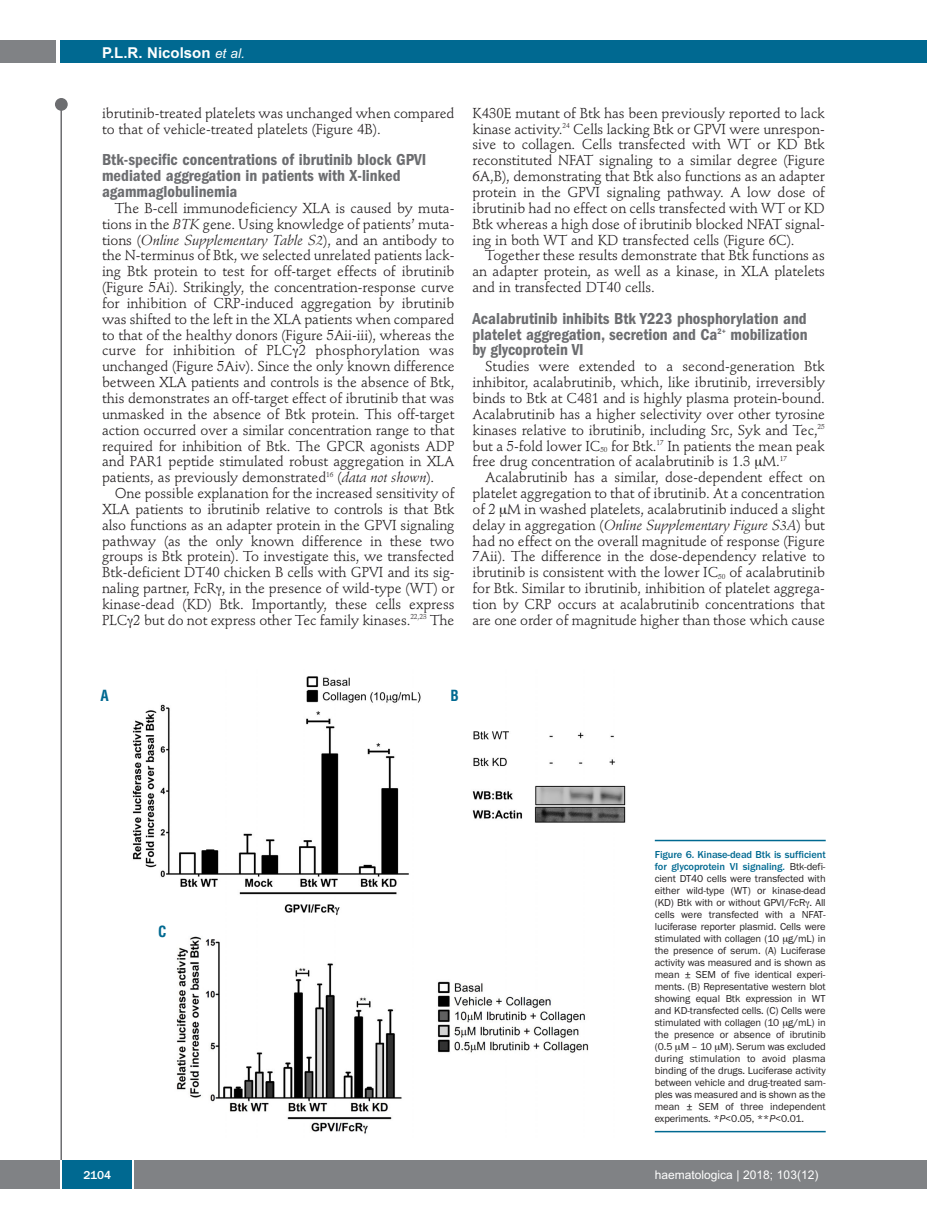
<style>
.page{position:relative;width:927px;height:1225px;background:#fff}
.page>*{position:absolute;margin:0;border:0;box-sizing:border-box;transform-origin:0 0}
.t1{font:600 condensed 16.5px/15.9px "Franklin Gothic";color:#6c6d70}
.t2{font:700 15px "Arial";color:#fff}
.t3{font:700 condensed 15px "Helvetica";color:#006991}
.t4{font:14.25px/15.9px "Stempel Schneidler";letter-spacing:-.005em;color:#231f20;text-align:justify}
.t5{font:12px "Arial";color:#fff}
.t6{font:500 12px "Franklin Gothic";color:#fff}
.t7{font:10.5px/12px "Franklin Gothic";letter-spacing:-.005em;color:#231f20;text-align:justify}
.s1{font-weight:400;font-style:italic;font-size:13.5px}
.s2{font-style:italic}
.s3{font-weight:500;color:#006991}
</style>
<div class="page">
<div style="left:911px;top:40px;width:16px;height:22px;background:#006991"></div>
<div style="left:910px;top:1160px;width:17px;height:28px;background:#808285"></div>
<div style="left:55px;top:98px;width:13px;height:13px;background:#6c6d70;border-radius:50%"></div>
<hr style="left:60px;top:101px;width:2px;height:1061px;background:#6c6d70">
<div style="left:60px;top:40px;width:852px;height:22px;background:#006991"></div>
<div style="left:0;top:40px;width:56px;height:22px;background:#808285"></div>
<div style="left:0;top:1160px;width:911px;height:28px;background:#808285"></div>
<div style="left:62px;top:1160px;width:71px;height:28px;background:#006991"></div>
<hr style="left:60px;top:1160px;width:2px;height:28px;background:#fff">
<svg style="left:133px;top:1160px;width:1px;height:28px"></svg>
<img style="left:132px;top:676px;width:494px;height:458px">
<hr style="left:655px;top:839px;width:171px;height:2px;background:#006991">
<hr style="left:655px;top:1130px;width:171px;height:2px;background:#006991">
<p class="t2" style="left:102px;top:44px;width:144px">P.L.R. Nicolson <span class="s1">et al.</span></p>
<p class="t4" style="left:102px;top:106px;width:354px">ibrutinib-treated platelets was unchanged when compared to that of vehicle-treated platelets (Figure 4B).</p>
<p class="t1" style="left:102px;top:153px;width:326px">Btk-specific concentrations of ibrutinib block GPVI mediated aggregation in patients with X-linked agammaglobulinemia</p>
<p class="t4" style="left:102px;top:201px;width:354px;text-indent:13px">The B-cell immunodeficiency XLA is caused by muta&shy;tions in the <span class="s2">BTK</span> gene. Using knowledge of patients’ muta&shy;tions (<span class="s2">Online Supplementary Table S2</span>), and an antibody to the N-terminus of Btk, we selected unrelated patients lack&shy;ing Btk protein to test for off-target effects of ibrutinib (Figure 5Ai). Strikingly, the concentration-response curve for inhibition of CRP-induced aggregation by ibrutinib was shifted to the left in the XLA patients when compared to that of the healthy donors (Figure 5Aii-iii), whereas the curve for inhibition of PLC 2 phosphorylation was unchanged (Figure 5Aiv). Since the only known difference between XLA patients and controls is the absence of Btk, this demonstrates an off-target effect of ibrutinib that was unmasked in the absence of Btk protein. This off-target action occurred over a similar concentration range to that required for inhibition of Btk. The GPCR agonists ADP and PAR1 peptide stimulated robust aggregation in XLA patients, as previously demonstrated<sup>16</sup> (<span class="s2">data not shown</span>).</p>
<p class="t4" style="left:102px;top:486px;width:354px;text-indent:13px">One possible explanation for the increased sensitivity of XLA patients to ibrutinib relative to controls is that Btk also functions as an adapter protein in the GPVI signaling pathway (as the only known difference in these two groups is Btk protein). To investigate this, we transfected Btk-deficient DT40 chicken B cells with GPVI and its sig&shy;naling partner, FcR , in the presence of wild-type (WT) or kinase-dead (KD) Btk. Importantly, these cells express PLC 2 but do not express other Tec family kinases.<sup>22,23</sup> The</p>
<p class="t4" style="left:472px;top:106px;width:354px">K430E mutant of Btk has been previously reported to lack kinase activity.<sup>24</sup> Cells lacking Btk or GPVI were unrespon&shy;sive to collagen. Cells transfected with WT or KD Btk reconstituted NFAT signaling to a similar degree (Figure 6A,B), demonstrating that Btk also functions as an adapter protein in the GPVI signaling pathway. A low dose of ibrutinib had no effect on cells transfected with WT or KD Btk whereas a high dose of ibrutinib blocked NFAT signal&shy;ing in both WT and KD transfected cells (Figure 6C).</p>
<p class="t4" style="left:472px;top:249px;width:354px;text-indent:13px">Together these results demonstrate that Btk functions as an adapter protein, as well as a kinase, in XLA platelets and in transfected DT40 cells.</p>
<p class="t1" style="left:472px;top:312px;width:337px;text-align:justify">Acalabrutinib inhibits Btk Y223 phosphorylation and platelet aggregation, secretion and Ca<sup>2+</sup> mobilization by glycoprotein VI</p>
<p class="t4" style="left:472px;top:360px;width:354px;text-indent:13px">Studies were extended to a second-generation Btk inhibitor, acalabrutinib, which, like ibrutinib, irreversibly binds to Btk at C481 and is highly plasma protein-bound.<br>Acalabrutinib has a higher selectivity over other tyrosine kinases relative to ibrutinib, including Src, Syk and Tec,<sup>25 </sup>but a 5-fold lower IC<sub>50</sub> for Btk.<sup>17</sup> In patients the mean peak free drug concentration of acalabrutinib is 1.3 M.<sup>17</sup></p>
<p class="t4" style="left:472px;top:471px;width:354px;text-indent:13px">Acalabrutinib has a similar, dose-dependent effect on platelet aggregation to that of ibrutinib. At a concentration of 2 M in washed platelets, acalabrutinib induced a slight delay in aggregation (<span class="s2">Online Supplementary Figure S3A</span>) but had no effect on the overall magnitude of response (Figure 7Aii). The difference in the dose-dependency relative to ibrutinib is consistent with the lower IC<sub>50</sub> of acalabrutinib for Btk. Similar to ibrutinib, inhibition of platelet aggrega&shy;tion by CRP occurs at acalabrutinib concentrations that are one order of magnitude higher than those which cause</p>
<p class="t3" style="left:100px;top:687px;width:10px">A</p>
<p class="t3" style="left:451px;top:687px;width:10px">B</p>
<p class="t3" style="left:158px;top:923px;width:10px">C</p>
<p class="t7" style="left:655px;top:848px;width:172px"><span class="s3">Figure 6. Kinase-dead Btk is sufficient for glycoprotein VI signaling.</span> Btk-defi&shy;cient DT40 cells were transfected with either wild-type (WT) or kinase-dead (KD) Btk with or without GPVI/FcR . All cells were transfected with a NFAT&shy;luciferase reporter plasmid. Cells were stimulated with collagen (10 g/mL) in the presence of serum. (A) Luciferase activity was measured and is shown as mean ± SEM of five identical experi&shy;ments. (B) Representative western blot showing equal Btk expression in WT and KD-transfected cells. (C) Cells were stimulated with collagen (10 g/mL) in the presence or absence of ibrutinib (0.5 M – 10 M). Serum was excluded during stimulation to avoid plasma binding of the drugs. Luciferase activity between vehicle and drug-treated sam&shy;ples was measured and is shown as the mean ± SEM of three independent experiments. *<span class="s2">P</span>&lt;0.05, **<span class="s2">P</span>&lt;0.01.</p>
<p class="t6" style="left:83px;top:1167px;width:29px">2104</p>
<p class="t5" style="left:655px;top:1167px;width:165px">haematologica | 2018; 103(12)</p>
</div>
